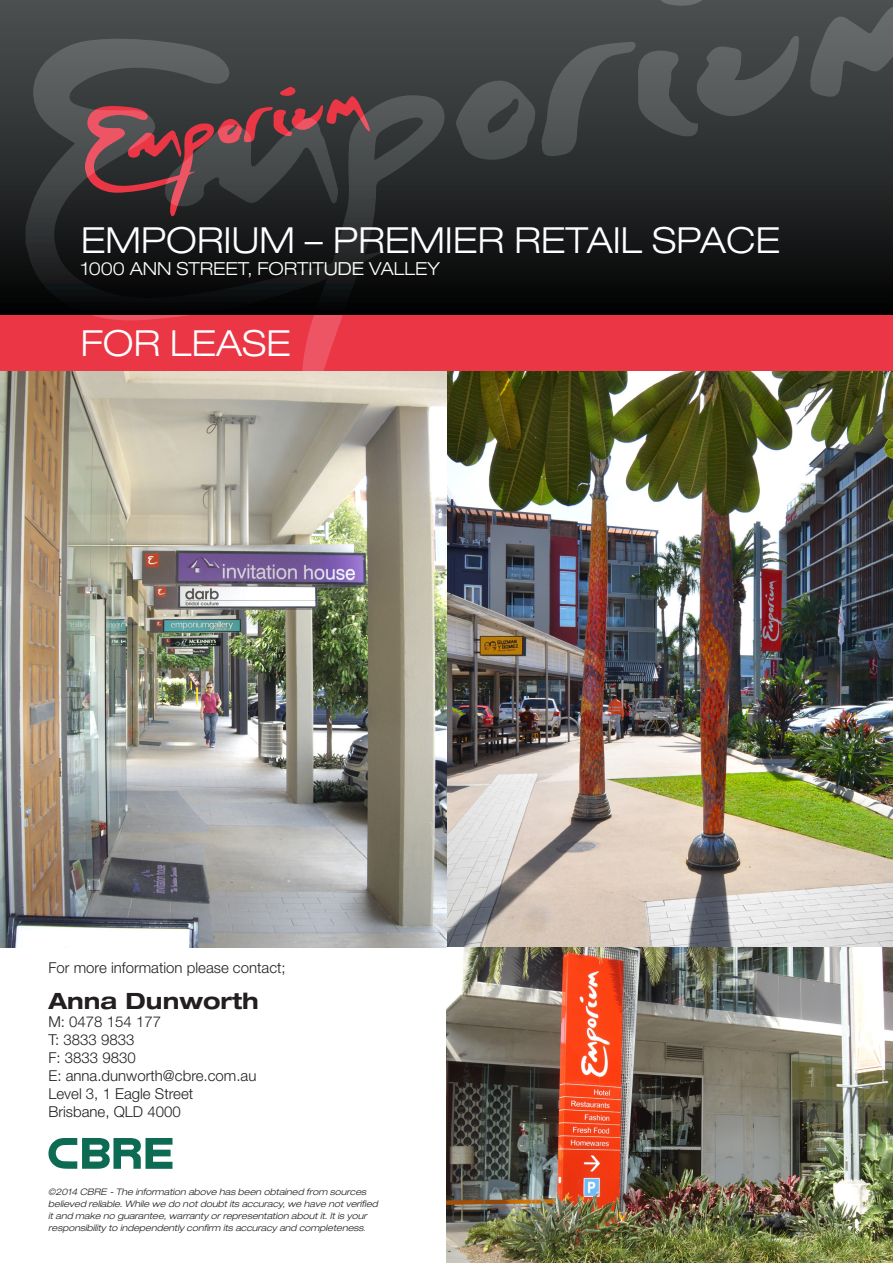
<style>
.page{position:relative;width:893px;height:1263px;background:#fff}
.page>*{position:absolute;margin:0;border:0;box-sizing:border-box;transform-origin:0 0}
.t1{font:italic 300 expanded 36px "Helvetica Neue LT Pro";color:#fff}
.Body_Text{font:700 expanded 22.5px "Helvetica Neue LT Pro";color:#231f20}
.t2{font:italic 300 expanded 18px "Helvetica Neue LT Pro";color:#fff}
.Body_Text-2{font:300 15px "Helvetica Neue LT Pro";color:#231f20}
.Body_Text-3{font:italic 300 expanded 9px/12px "Helvetica Neue LT Pro";color:#231f20}
.s1{font-weight:100;font-style:normal}
</style>
<div class="page">
<div style="left:0;top:0;width:893px;height:316px;background:linear-gradient(to bottom,#505454,#040505)"></div>
<img style="left:446px;top:371px;width:447px;height:892px">
<svg style="left:48px;top:1138px;width:124px;height:31px"></svg>
<div style="left:0;top:316px;width:893px;height:55px;background:#ea3645"></div>
<svg style="left:26px;top:37px;width:422px;height:359px"></svg>
<svg style="left:809px;top:6px;width:84px;height:116px;background:#4c4f50"></svg>
<svg style="left:659px;top:0;width:52px;height:6px"></svg>
<svg style="left:85px;top:87px;width:285px;height:129px;background:#533a3d"></svg>
<svg style="left:456px;top:79px;width:79px;height:82px;background:#474b4c"></svg>
<svg style="left:541px;top:35px;width:258px;height:121px;background:#434747"></svg>
<img style="left:0;top:371px;width:446px;height:576px">
<p class="t1" style="left:81px;top:219px;width:701px">EMPORIUM – PREMIER RETAIL SPACE</p>
<p class="t2" style="left:81px;top:258px;width:361px">1000 ANN STREET,FORTITUDE VALLEY</p>
<p class="t1" style="left:81px;top:322px;width:212px">FOR LEASE</p>
<p class="Body_Text-2" style="left:48px;top:958px;width:239px">For more information please contact;</p>
<p class="Body_Text" style="left:48px;top:987px;width:212px">Anna Dunworth</p>
<p class="Body_Text-2" style="left:48px;top:1012px;width:114px">M: 0478 154 177</p>
<p class="Body_Text-2" style="left:48px;top:1030px;width:87px">T: 3833 9833</p>
<p class="Body_Text-2" style="left:48px;top:1048px;width:89px">F: 3833 9830</p>
<p class="Body_Text-2" style="left:48px;top:1066px;width:209px">E: anna.dunworth@cbre.com.au</p>
<p class="Body_Text-2" style="left:48px;top:1084px;width:146px">Level 3, 1 Eagle Street</p>
<p class="Body_Text-2" style="left:48px;top:1102px;width:134px">Brisbane, QLD 4000</p>
<p class="Body_Text-3" style="left:48px;top:1186px;width:331px">©2014 CBRE - The information above has been obtained from sources believed reliable. While we do not doubt its accuracy, we have not verified it and make no guarantee, warranty or representation about it. It is your responsibility to independently confirm its accuracy and completeness<span class="s1">.</span></p>
</div>
